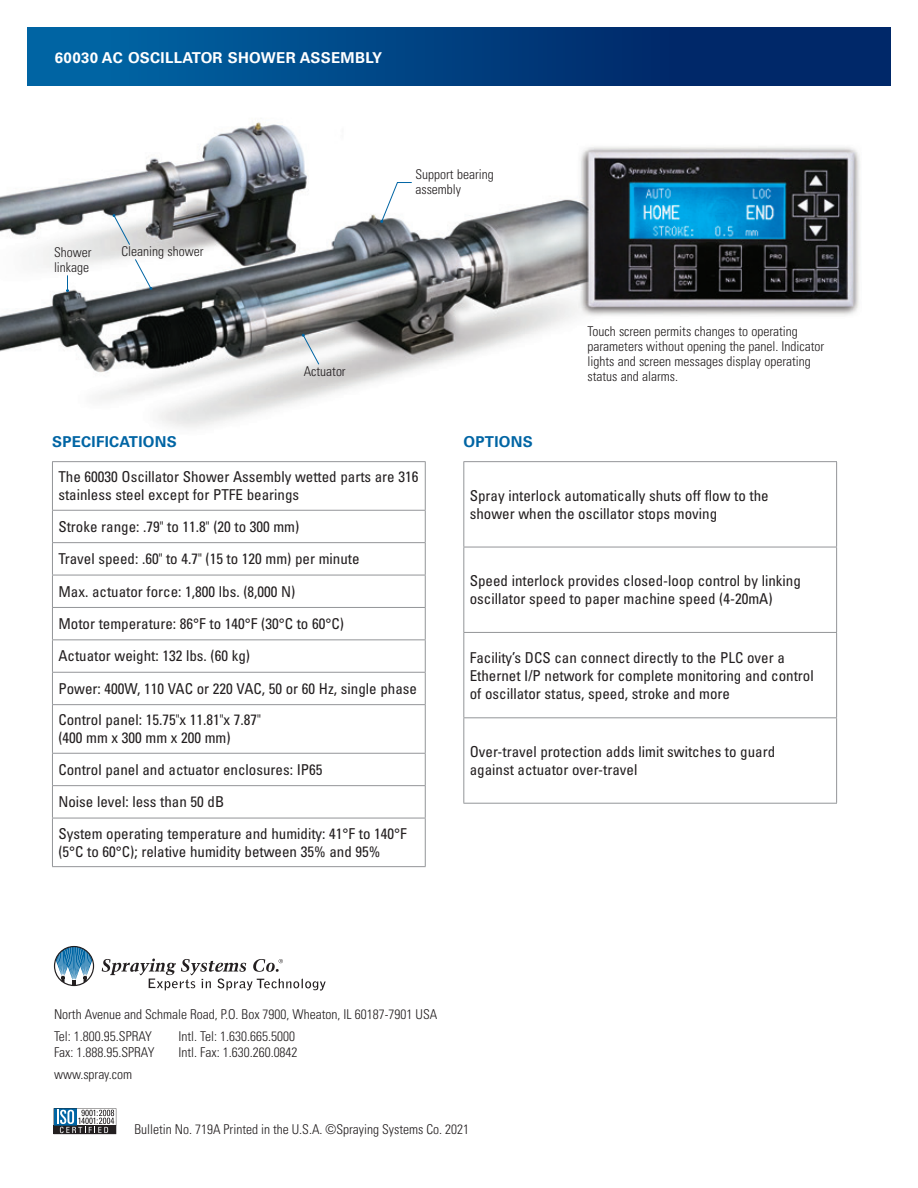
<style>
.page{position:relative;width:918px;height:1188px;background:#fff}
.page>*{position:absolute;margin:0;border:0;box-sizing:border-box;transform-origin:0 0}
.body{font:condensed 15px/18px "Univers LT Pro";color:#231f20}
.Light_Subhead{font:700 15px "Univers LT Pro 65";letter-spacing:.02em;color:#fff}
.body-2{font:700 15px "Univers LT Pro 65";letter-spacing:.02em;color:#0065a4}
.gray_caption{font:300 condensed 13.5px/15px "Univers LT Pro";color:#231f20}
</style>
<div class="page">
<img style="left:0;top:85px;width:891px;height:509px">
<svg style="left:54px;top:946px;width:40px;height:40px"></svg>
<svg style="left:102px;top:959px;width:224px;height:32px"></svg>
<svg style="left:54px;top:1108px;width:62px;height:26px"></svg>
<hr style="left:52px;top:461px;width:374px;height:1px;background:#939598">
<hr style="left:52px;top:462px;width:1px;height:48px;background:#939598">
<hr style="left:425px;top:462px;width:1px;height:48px;background:#939598">
<hr style="left:52px;top:510px;width:374px;height:1px;background:#939598">
<hr style="left:52px;top:511px;width:1px;height:31px;background:#939598">
<hr style="left:425px;top:511px;width:1px;height:31px;background:#939598">
<hr style="left:52px;top:542px;width:374px;height:1px;background:#939598">
<hr style="left:52px;top:543px;width:1px;height:32px;background:#939598">
<hr style="left:425px;top:543px;width:1px;height:32px;background:#939598">
<hr style="left:52px;top:575px;width:374px;height:1px;background:#939598">
<hr style="left:52px;top:575px;width:1px;height:32px;background:#939598">
<hr style="left:425px;top:575px;width:1px;height:32px;background:#939598">
<hr style="left:52px;top:607px;width:374px;height:1px;background:#939598">
<hr style="left:52px;top:608px;width:1px;height:31px;background:#939598">
<hr style="left:425px;top:608px;width:1px;height:31px;background:#939598">
<hr style="left:52px;top:639px;width:374px;height:1px;background:#939598">
<hr style="left:52px;top:640px;width:1px;height:32px;background:#939598">
<hr style="left:425px;top:640px;width:1px;height:32px;background:#939598">
<hr style="left:52px;top:672px;width:374px;height:1px;background:#939598">
<hr style="left:52px;top:673px;width:1px;height:31px;background:#939598">
<hr style="left:425px;top:673px;width:1px;height:31px;background:#939598">
<hr style="left:52px;top:704px;width:374px;height:1px;background:#939598">
<hr style="left:52px;top:705px;width:1px;height:48px;background:#939598">
<hr style="left:425px;top:705px;width:1px;height:48px;background:#939598">
<hr style="left:52px;top:753px;width:374px;height:1px;background:#939598">
<hr style="left:52px;top:754px;width:1px;height:31px;background:#939598">
<hr style="left:425px;top:754px;width:1px;height:31px;background:#939598">
<hr style="left:52px;top:785px;width:374px;height:1px;background:#939598">
<hr style="left:52px;top:786px;width:1px;height:32px;background:#939598">
<hr style="left:425px;top:786px;width:1px;height:32px;background:#939598">
<hr style="left:52px;top:818px;width:374px;height:1px;background:#939598">
<hr style="left:52px;top:818px;width:1px;height:48px;background:#939598">
<hr style="left:425px;top:818px;width:1px;height:48px;background:#939598">
<hr style="left:52px;top:866px;width:374px;height:1px;background:#939598">
<hr style="left:463px;top:461px;width:374px;height:1px;background:#939598">
<hr style="left:463px;top:462px;width:1px;height:85px;background:#939598">
<hr style="left:836px;top:462px;width:1px;height:85px;background:#939598">
<hr style="left:463px;top:547px;width:374px;height:1px;background:#939598">
<hr style="left:463px;top:547px;width:1px;height:85px;background:#939598">
<hr style="left:836px;top:547px;width:1px;height:85px;background:#939598">
<hr style="left:463px;top:632px;width:374px;height:1px;background:#939598">
<hr style="left:463px;top:633px;width:1px;height:84px;background:#939598">
<hr style="left:836px;top:633px;width:1px;height:84px;background:#939598">
<hr style="left:463px;top:717px;width:374px;height:1px;background:#939598">
<hr style="left:463px;top:718px;width:1px;height:85px;background:#939598">
<hr style="left:836px;top:718px;width:1px;height:85px;background:#939598">
<hr style="left:463px;top:803px;width:374px;height:1px;background:#939598">
<div style="left:27px;top:27px;width:864px;height:58px;background:linear-gradient(to right,#0067a5,#001c5d)"></div>
<svg style="left:380px;top:182px;width:32px;height:41px"></svg>
<svg style="left:113px;top:214px;width:18px;height:32px"></svg>
<svg style="left:302px;top:334px;width:18px;height:31px"></svg>
<svg style="left:134px;top:258px;width:18px;height:32px"></svg>
<svg style="left:66px;top:275px;width:3px;height:17px"></svg>
<p class="Light_Subhead" style="left:55px;top:47px;width:329px">60030 AC OSCILLATOR SHOWER ASSEMBLY</p>
<p class="gray_caption" style="left:54px;top:244px;width:39px">Shower linkage</p>
<p class="gray_caption" style="left:122px;top:243px;width:83px">Cleaning shower</p>
<p class="gray_caption" style="left:304px;top:363px;width:43px">Actuator</p>
<p class="gray_caption" style="left:416px;top:166px;width:80px">Support bearing assembly</p>
<p class="gray_caption" style="left:588px;top:323px;width:238px">Touch screen permits changes to operating parameters without opening the panel. Indicator lights and screen messages display operating status and alarms.</p>
<p class="body-2" style="left:52px;top:431px;width:126px">SPECIFICATIONS</p>
<p class="body" style="left:58px;top:468px;width:362px">The 60030 Oscillator Shower Assembly wetted parts are 316 stainless steel except for PTFE bearings</p>
<p class="body" style="left:58px;top:517px;width:242px">Stroke range: .79" to 11.8" (20 to 300 mm)</p>
<p class="body" style="left:58px;top:550px;width:303px">Travel speed: .60" to 4.7" (15 to 120 mm) per minute</p>
<p class="body" style="left:58px;top:582px;width:238px">Max. actuator force: 1,800 lbs. (8,000 N)</p>
<p class="body" style="left:58px;top:614px;width:287px">Motor temperature: 86°F to 140°F (30°C to 60°C)</p>
<p class="body" style="left:58px;top:647px;width:193px">Actuator weight: 132 lbs. (60 kg)</p>
<p class="body" style="left:58px;top:679px;width:360px">Power: 400W, 110 VAC or 220 VAC, 50 or 60 Hz, single phase</p>
<p class="body" style="left:58px;top:711px;width:204px">Control panel: 15.75"x 11.81"x 7.87" (400 mm x 300 mm x 200 mm)</p>
<p class="body" style="left:58px;top:760px;width:266px">Control panel and actuator enclosures: IP65</p>
<p class="body" style="left:58px;top:793px;width:167px">Noise level: less than 50 dB</p>
<p class="body" style="left:58px;top:824px;width:350px">System operating temperature and humidity: 41°F to 140°F (5°C to 60°C); relative humidity between 35% and 95%</p>
<p class="body-2" style="left:463px;top:431px;width:71px">OPTIONS</p>
<p class="body" style="left:470px;top:486px;width:300px">Spray interlock automatically shuts off flow to the shower when the oscillator stops moving</p>
<p class="body" style="left:470px;top:571px;width:333px">Speed interlock provides closed-loop control by linking oscillator speed to paper machine speed (4-20mA)</p>
<p class="body" style="left:470px;top:648px;width:345px">Facility’s DCS can connect directly to the PLC over a<br>Ethernet I/P network for complete monitoring and control of oscillator status, speed, stroke and more</p>
<p class="body" style="left:470px;top:742px;width:307px">Over-travel protection adds limit switches to guard against actuator over-travel</p>
<p class="gray_caption" style="left:54px;top:1006px;width:385px">North Avenue and Schmale Road, P.O. Box 7900, Wheaton, IL 60187-7901 USA</p>
<p class="gray_caption" style="left:54px;top:1028px;width:99px">Tel: 1.800.95.SPRAY</p>
<p class="gray_caption" style="left:178px;top:1028px;width:118px">Intl. Tel: 1.630.665.5000</p>
<p class="gray_caption" style="left:54px;top:1044px;width:102px">Fax: 1.888.95.SPRAY</p>
<p class="gray_caption" style="left:178px;top:1044px;width:121px">Intl. Fax: 1.630.260.0842</p>
<p class="gray_caption" style="left:54px;top:1066px;width:80px">www.spray.com</p>
<p class="gray_caption" style="left:134px;top:1121px;width:336px">Bulletin No. 719A Printed in the U.S.A. ©Spraying Systems Co. 2021</p>
</div>
